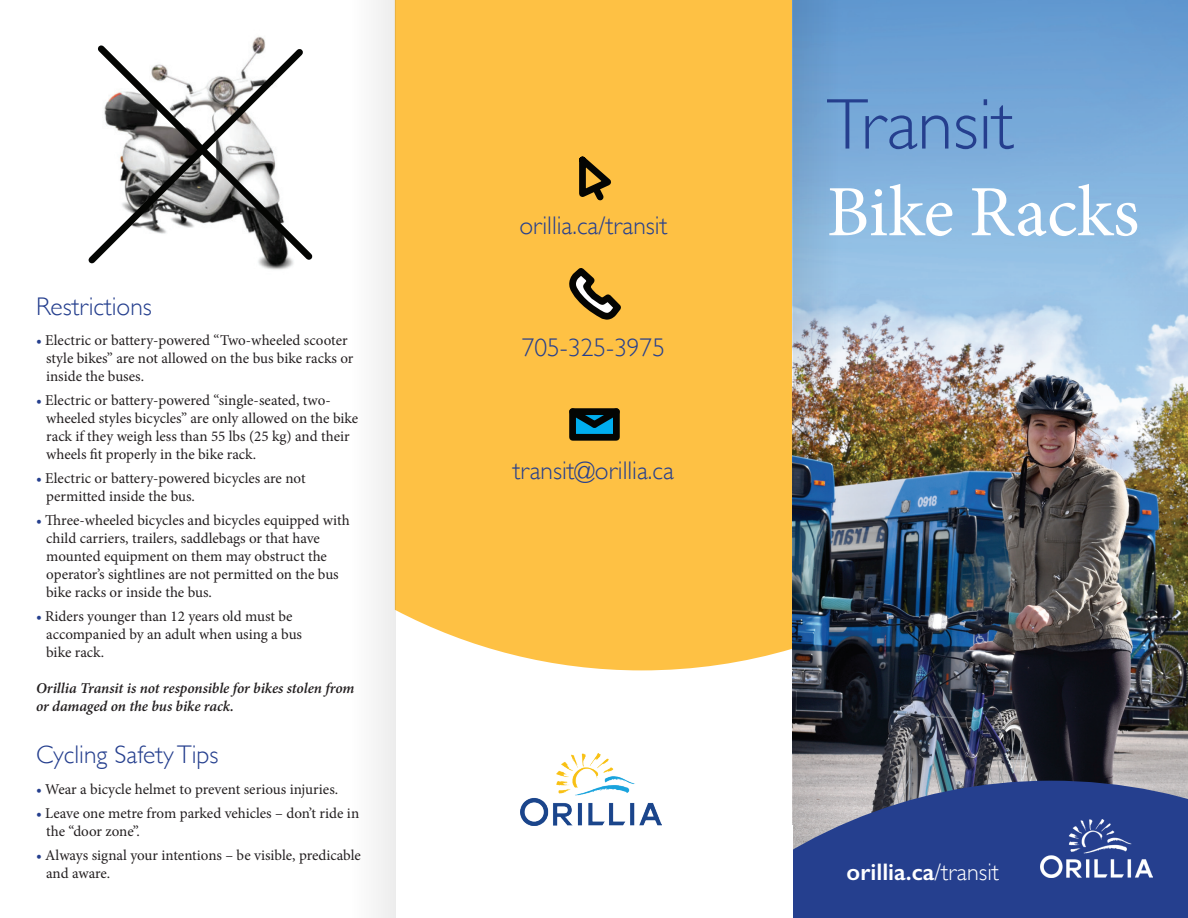
<style>
.page{position:relative;width:1188px;height:918px;background:#fff}
.page>*{position:absolute;margin:0;border:0;box-sizing:border-box;transform-origin:0 0}
.t1{font:72.3px "Minion Pro";color:#fff}
.t2{font:300 72.3px "Gill Sans";color:#253f8e}
.t3{font:300 25.5px "Gill Sans";color:#253f8e}
.t4{font:600 24px "Gill Sans";color:#fff}
.t5{font:15px/18px "Minion Pro";color:#231f20}
.t6{font:italic 600 15px/18px "Minion Pro";letter-spacing:-.005em;color:#231f20}
.s1{color:#253f8e}
.s2{font-weight:300}
</style>
<div class="page">
<div style="left:395px;top:0;width:398px;height:670px;background:#fec144"></div>
<img style="left:793px;top:573px;width:395px;height:208px">
<img style="left:792px;top:0;width:396px;height:573px">
<div style="left:339px;top:0;width:56px;height:918px;background:#f9f9f9"></div>
<img style="left:794px;top:0;width:56px;height:781px">
<svg style="left:661px;top:781px;width:527px;height:137px;background:#5164a0"></svg>
<img style="left:1041px;top:820px;width:112px;height:57px">
<img style="left:521px;top:753px;width:140px;height:73px">
<svg style="left:92px;top:39px;width:221px;height:227px"></svg>
<svg style="left:573px;top:150px;width:47px;height:56px;background:#bd9033"></svg>
<svg style="left:569px;top:262px;width:58px;height:64px;background:#bd9542"></svg>
<svg style="left:569px;top:434px;width:51px;height:7px"></svg>
<svg style="left:563px;top:402px;width:63px;height:32px;background:#5c6e4f"></svg>
<div style="left:675px;top:826px;width:118px;height:92px;background:#fff"></div>
<h2 class="t3" style="left:36px;top:286px;width:117px">Restrictions</h2>
<p class="t5" style="left:46px;top:332px;width:309px;text-indent:-10px"><span class="s1">•</span> Electric or battery-powered “Two-wheeled scooter style bikes” are not allowed on the bus bike racks or inside the buses.</p>
<p class="t5" style="left:46px;top:392px;width:314px;text-indent:-10px"><span class="s1">•</span> Electric or battery-powered “single-seated, two&shy;wheeled styles bicycles” are only allowed on the bike rack if they weigh less than 55 lbs (25 kg) and their wheels fit properly in the bike rack.</p>
<p class="t5" style="left:46px;top:470px;width:261px;text-indent:-10px"><span class="s1">•</span> Electric or battery-powered bicycles are not permitted inside the bus.</p>
<p class="t5" style="left:46px;top:512px;width:305px;text-indent:-10px"><span class="s1">•</span> Three-wheeled bicycles and bicycles equipped with child carriers, trailers, saddlebags or that have mounted equipment on them may obstruct the operator’s sightlines are not permitted on the bus bike racks or inside the bus.</p>
<p class="t5" style="left:46px;top:608px;width:257px;text-indent:-10px"><span class="s1">•</span> Riders younger than 12 years old must be accompanied by an adult when using a bus bike rack.</p>
<p class="t6" style="left:36px;top:679px;width:320px">Orillia Transit is not responsible for bikes stolen from or damaged on the bus bike rack.</p>
<h2 class="t3" style="left:36px;top:735px;width:184px">Cycling Safety Tips</h2>
<p class="t5" style="left:36px;top:780px;width:304px"><span class="s1">•</span> Wear a bicycle helmet to prevent serious injuries.</p>
<p class="t5" style="left:46px;top:804px;width:314px;text-indent:-10px"><span class="s1">•</span> Leave one metre from parked vehicles – don’t ride in the “door zone”.</p>
<p class="t5" style="left:46px;top:846px;width:316px;text-indent:-10px"><span class="s1">•</span> Always signal your intentions – be visible, predicable and aware.</p>
<h2 class="t3" style="left:519px;top:206px;width:149px">orillia.ca/transit</h2>
<h2 class="t3" style="left:522px;top:328px;width:145px">705-325-3975</h2>
<h2 class="t3" style="left:513px;top:450px;width:163px">transit@orillia.ca</h2>
<h1 class="t2" style="left:827px;top:68px;width:189px">Transit</h1>
<h1 class="t1" style="left:827px;top:164px;width:314px">Bike Racks</h1>
<h3 class="t4" style="left:847px;top:857px;width:154px">orillia.ca<span class="s2">/transit</span></h3>
</div>
